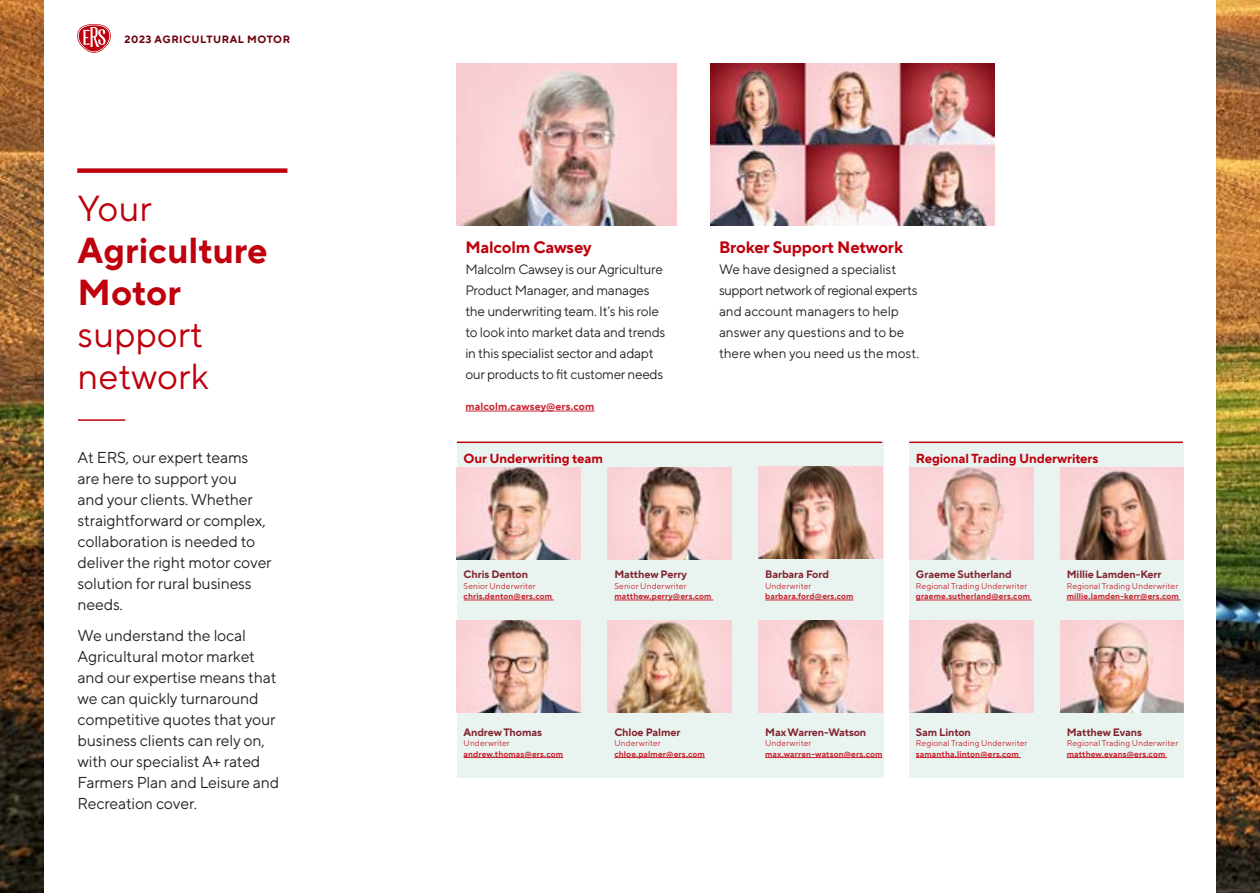
<style>
.page{position:relative;width:1260px;height:893px;background:#fff}
.page>*{position:absolute;margin:0;border:0;box-sizing:border-box;transform-origin:0 0}
.t1{font:36px/42px "TT Norms Pro";color:#bf000d}
.t2{font:700 36px/42px "TT Norms Pro";color:#bf000d}
.t3{font:700 16.5px "TT Norms Pro";letter-spacing:-.01em;color:#bf000d}
.t4{font:15.75px/21px "TT Norms Pro";letter-spacing:-.01em;color:#262626}
.t5{font:13.5px/21px "TT Norms Pro";letter-spacing:-.02em;color:#262626}
.t6{font:700 13.05px "TT Norms Pro";letter-spacing:-.01em;color:#bf000d}
.t7{font:700 10.65px "TT Norms Pro";letter-spacing:-.01em;color:#832632}
.t8{font:700 10.5px "TT Norms Pro";letter-spacing:.01em;color:#c92631}
.t9{font:700 10.5px "TT Norms Pro";letter-spacing:.05em;color:#6d000e}
.t10{font:700 8.4px "TT Norms Pro";letter-spacing:.015em;color:#c92631}
.t11{font:8.4px "TT Norms Pro";letter-spacing:.01em;color:#c92631}
</style>
<div class="page">
<div style="left:909px;top:442px;width:275px;height:336px;background:#e9f4f1"></div>
<div style="left:457px;top:443px;width:426px;height:335px;background:#e9f4f1"></div>
<img style="left:1217px;top:0;width:43px;height:892px">
<img style="left:0;top:0;width:43px;height:892px">
<hr style="left:457px;top:441px;width:425px;height:2px;background:#bf000d">
<hr style="left:909px;top:441px;width:274px;height:2px;background:#bf000d">
<hr style="left:465px;top:411px;width:130px;height:1px;background:#c92631">
<hr style="left:916px;top:599px;width:116px;height:1px;background:#c92631">
<hr style="left:464px;top:599px;width:90px;height:1px;background:#c92631">
<hr style="left:1067px;top:599px;width:113px;height:1px;background:#c92631">
<hr style="left:614px;top:599px;width:99px;height:1px;background:#c92631">
<hr style="left:916px;top:757px;width:105px;height:1px;background:#c92631">
<hr style="left:464px;top:757px;width:99px;height:1px;background:#c92631">
<hr style="left:1067px;top:757px;width:100px;height:1px;background:#c92631">
<hr style="left:765px;top:599px;width:89px;height:1px;background:#c92631">
<hr style="left:614px;top:757px;width:91px;height:1px;background:#c92631">
<hr style="left:765px;top:757px;width:117px;height:1px;background:#c92631">
<img style="left:909px;top:468px;width:124px;height:91px">
<img style="left:457px;top:468px;width:124px;height:91px">
<img style="left:457px;top:64px;width:219px;height:162px">
<img style="left:711px;top:64px;width:284px;height:162px">
<img style="left:1060px;top:468px;width:124px;height:91px">
<img style="left:608px;top:468px;width:123px;height:91px">
<img style="left:909px;top:620px;width:124px;height:92px">
<img style="left:457px;top:620px;width:124px;height:92px">
<img style="left:1060px;top:620px;width:124px;height:92px">
<img style="left:758px;top:466px;width:124px;height:92px">
<img style="left:608px;top:620px;width:123px;height:92px">
<img style="left:758px;top:620px;width:124px;height:92px">
<svg style="left:77px;top:24px;width:34px;height:29px"></svg>
<hr style="left:78px;top:419px;width:47px;height:2px;background:#bf000d">
<div style="left:77px;top:168px;width:210px;height:5px;background:#bf000d"></div>
<div style="left:1018px;top:27px;width:139px;height:22px;border:1px solid #fff;border-radius:10px"></div>
<p class="t9" style="left:125px;top:31px;width:167px">2023 AGRICULTURAL MOTOR</p>
<h1 class="t1" style="left:78px;top:185px;width:76px">Your</h1>
<h1 class="t2" style="left:78px;top:227px;width:192px">Agriculture<br>Motor</h1>
<h1 class="t1" style="left:78px;top:311px;width:133px">support network</h1>
<p class="t4" style="left:78px;top:445px;width:196px">At ERS, our expert teams are here to support you<br>and your clients. Whether straightforward or complex, collaboration is needed to deliver the right motor cover solution for rural business needs.</p>
<p class="t4" style="left:78px;top:624px;width:203px">We understand the local<br>Agricultural motor market and our expertise means that we can quickly turnaround competitive quotes that your business clients can rely on, with our specialist A+ rated<br>Farmers Plan and Leisure and<br>Recreation cover.</p>
<p class="t3" style="left:465px;top:235px;width:128px">Malcolm Cawsey</p>
<p class="t5" style="left:465px;top:257px;width:202px">Malcolm Cawsey is our Agriculture Product Manager, and manages the underwriting team. It’s his role to look into market data and trends in this specialist sector and adapt our products to fit customer needs</p>
<p class="t8" style="left:465px;top:399px;width:131px">malcolm.cawsey@ers.com</p>
<p class="t3" style="left:719px;top:235px;width:186px">Broker Support Network</p>
<p class="t5" style="left:719px;top:257px;width:202px">We have designed a specialist support network of regional experts and account managers to help answer any questions and to be there when you need us the most.</p>
<p class="t6" style="left:464px;top:448px;width:141px">Our Underwriting team</p>
<p class="t6" style="left:916px;top:448px;width:184px">Regional Trading Underwriters</p>
<p class="t7" style="left:464px;top:566px;width:66px">Chris Denton</p>
<p class="t11" style="left:464px;top:579px;width:74px">Senior Underwriter</p>
<p class="t10" style="left:464px;top:590px;width:90px">chris.denton@ers.com</p>
<p class="t7" style="left:464px;top:724px;width:80px">Andrew Thomas</p>
<p class="t11" style="left:464px;top:737px;width:48px">Underwriter</p>
<p class="t10" style="left:464px;top:747px;width:101px">andrew.thomas@ers.com</p>
<p class="t7" style="left:614px;top:566px;width:74px">Matthew Perry</p>
<p class="t11" style="left:614px;top:579px;width:74px">Senior Underwriter</p>
<p class="t10" style="left:614px;top:590px;width:99px">matthew.perry@ers.com</p>
<p class="t7" style="left:614px;top:724px;width:68px">Chloe Palmer</p>
<p class="t11" style="left:614px;top:737px;width:48px">Underwriter</p>
<p class="t10" style="left:614px;top:747px;width:92px">chloe.palmer@ers.com</p>
<p class="t7" style="left:765px;top:566px;width:65px">Barbara Ford</p>
<p class="t11" style="left:765px;top:579px;width:48px">Underwriter</p>
<p class="t10" style="left:765px;top:590px;width:90px">barbara.ford@ers.com</p>
<p class="t7" style="left:916px;top:566px;width:97px">Graeme Sutherland</p>
<p class="t11" style="left:916px;top:579px;width:113px">Regional Trading Underwriter</p>
<p class="t10" style="left:916px;top:590px;width:116px">graeme.sutherland@ers.com</p>
<p class="t7" style="left:1067px;top:566px;width:96px">Millie Lamden-Kerr</p>
<p class="t11" style="left:1067px;top:579px;width:113px">Regional Trading Underwriter</p>
<p class="t10" style="left:1067px;top:590px;width:114px">millie.lamden-kerr@ers.com</p>
<p class="t7" style="left:765px;top:724px;width:103px">Max Warren-Watson</p>
<p class="t11" style="left:765px;top:737px;width:48px">Underwriter</p>
<p class="t10" style="left:765px;top:747px;width:119px">max.warren-watson@ers.com</p>
<p class="t7" style="left:916px;top:724px;width:57px">Sam Linton</p>
<p class="t11" style="left:916px;top:737px;width:113px">Regional Trading Underwriter</p>
<p class="t10" style="left:916px;top:747px;width:105px">samantha.linton@ers.com</p>
<p class="t7" style="left:1067px;top:724px;width:77px">Matthew Evans</p>
<p class="t11" style="left:1067px;top:737px;width:113px">Regional Trading Underwriter</p>
<p class="t10" style="left:1067px;top:747px;width:100px">matthew.evans@ers.com</p>
</div>
